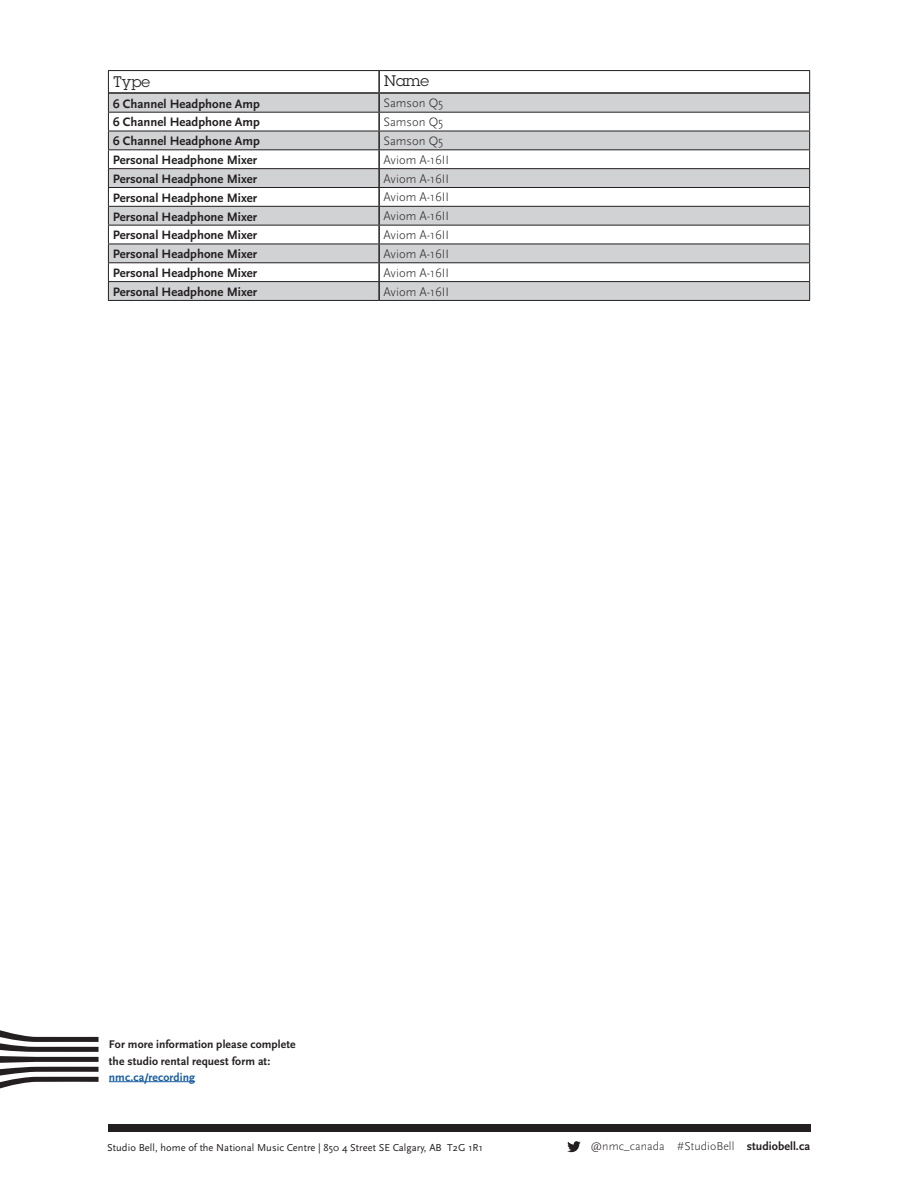
<style>
.page{position:relative;width:918px;height:1188px;background:#fff}
.page>*{position:absolute;margin:0;border:0;box-sizing:border-box;transform-origin:0 0}
.t1{font:15px "Lubalin Graph Std";color:#231f20}
.t2{font:700 12.75px "Scala Sans OT";color:#231f20}
.t3{font:300 12.75px "Scala Sans OT";color:#231f20}
.t4{font:300 12px "Scala Sans OT";letter-spacing:.005em;color:#231f20}
.t5{font:700 11.7px/16.6px "Scala Sans OT";letter-spacing:.01em;color:#231f20}
.t6{font:700 11.7px "Scala Sans OT";letter-spacing:.005em;color:#175d9e}
.t7{font:10.5px "Scala Sans OT";letter-spacing:.005em;color:#231f20}
.s1{font-weight:700}
</style>
<div class="page">
<div style="left:108px;top:1124px;width:702px;height:8px;background:#231f20"></div>
<svg style="left:567px;top:1141px;width:14px;height:11px"></svg>
<svg style="left:109px;top:94px;width:700px;height:206px;fill:#d1d2d4"></svg>
<hr style="left:108px;top:70px;width:271px;height:1px;background:#231f20">
<hr style="left:379px;top:70px;width:431px;height:1px;background:#231f20">
<hr style="left:108px;top:112px;width:271px;height:1px;background:#231f20">
<hr style="left:379px;top:112px;width:431px;height:1px;background:#231f20">
<hr style="left:108px;top:131px;width:271px;height:1px;background:#231f20">
<hr style="left:379px;top:131px;width:431px;height:1px;background:#231f20">
<hr style="left:108px;top:149px;width:271px;height:1px;background:#231f20">
<hr style="left:379px;top:149px;width:431px;height:1px;background:#231f20">
<hr style="left:108px;top:168px;width:271px;height:1px;background:#231f20">
<hr style="left:379px;top:168px;width:431px;height:1px;background:#231f20">
<hr style="left:108px;top:187px;width:271px;height:1px;background:#231f20">
<hr style="left:379px;top:187px;width:431px;height:1px;background:#231f20">
<hr style="left:108px;top:206px;width:271px;height:1px;background:#231f20">
<hr style="left:379px;top:206px;width:431px;height:1px;background:#231f20">
<hr style="left:108px;top:225px;width:271px;height:1px;background:#231f20">
<hr style="left:379px;top:225px;width:431px;height:1px;background:#231f20">
<hr style="left:108px;top:244px;width:271px;height:1px;background:#231f20">
<hr style="left:379px;top:244px;width:431px;height:1px;background:#231f20">
<hr style="left:108px;top:262px;width:271px;height:1px;background:#231f20">
<hr style="left:379px;top:262px;width:431px;height:1px;background:#231f20">
<hr style="left:108px;top:281px;width:271px;height:1px;background:#231f20">
<svg style="left:108px;top:71px;width:1px;height:229px"></svg>
<hr style="left:379px;top:281px;width:431px;height:1px;background:#231f20">
<svg style="left:809px;top:71px;width:1px;height:229px"></svg>
<hr style="left:108px;top:300px;width:271px;height:1px;background:#231f20">
<hr style="left:379px;top:300px;width:431px;height:1px;background:#231f20">
<hr style="left:378px;top:71px;width:2px;height:21px;background:#231f20">
<hr style="left:109px;top:92px;width:270px;height:2px;background:#231f20">
<hr style="left:379px;top:92px;width:430px;height:2px;background:#231f20">
<svg style="left:378px;top:94px;width:2px;height:206px"></svg>
<svg style="left:0;top:1030px;width:99px;height:59px"></svg>
<hr style="left:109px;top:1081px;width:86px;height:1px;background:#175d9e">
<p class="t1" style="left:113px;top:72px;width:38px">Type</p>
<p class="t1" style="left:384px;top:72px;width:47px">Name</p>
<p class="t2" style="left:113px;top:96px;width:149px">6 Channel Headphone Amp</p>
<p class="t3" style="left:383px;top:96px;width:61px">Samson Q5</p>
<p class="t2" style="left:113px;top:115px;width:149px">6 Channel Headphone Amp</p>
<p class="t3" style="left:383px;top:115px;width:61px">Samson Q5</p>
<p class="t2" style="left:113px;top:134px;width:149px">6 Channel Headphone Amp</p>
<p class="t3" style="left:383px;top:134px;width:61px">Samson Q5</p>
<p class="t2" style="left:113px;top:153px;width:146px">Personal Headphone Mixer</p>
<p class="t3" style="left:383px;top:153px;width:67px">Aviom A-16II</p>
<p class="t2" style="left:113px;top:172px;width:146px">Personal Headphone Mixer</p>
<p class="t3" style="left:383px;top:172px;width:67px">Aviom A-16II</p>
<p class="t2" style="left:113px;top:190px;width:146px">Personal Headphone Mixer</p>
<p class="t3" style="left:383px;top:190px;width:67px">Aviom A-16II</p>
<p class="t2" style="left:113px;top:209px;width:146px">Personal Headphone Mixer</p>
<p class="t3" style="left:383px;top:209px;width:67px">Aviom A-16II</p>
<p class="t2" style="left:113px;top:228px;width:146px">Personal Headphone Mixer</p>
<p class="t3" style="left:383px;top:228px;width:67px">Aviom A-16II</p>
<p class="t2" style="left:113px;top:247px;width:146px">Personal Headphone Mixer</p>
<p class="t3" style="left:383px;top:247px;width:67px">Aviom A-16II</p>
<p class="t2" style="left:113px;top:266px;width:146px">Personal Headphone Mixer</p>
<p class="t3" style="left:383px;top:266px;width:67px">Aviom A-16II</p>
<p class="t2" style="left:113px;top:284px;width:146px">Personal Headphone Mixer</p>
<p class="t3" style="left:383px;top:284px;width:67px">Aviom A-16II</p>
<p class="t5" style="left:109px;top:1036px;width:188px">For more information please complete the studio rental request form at:</p>
<p class="t6" style="left:109px;top:1071px;width:88px">nmc.ca/recording</p>
<p class="t7" style="left:107px;top:1142px;width:377px">Studio Bell, home of the National Music Centre | 850 4 Street SE Calgary, AB T2G 1R1</p>
<p class="t4" style="left:590px;top:1139px;width:221px">@nmc_canada #StudioBell <span class="s1">studiobell.ca</span></p>
</div>
